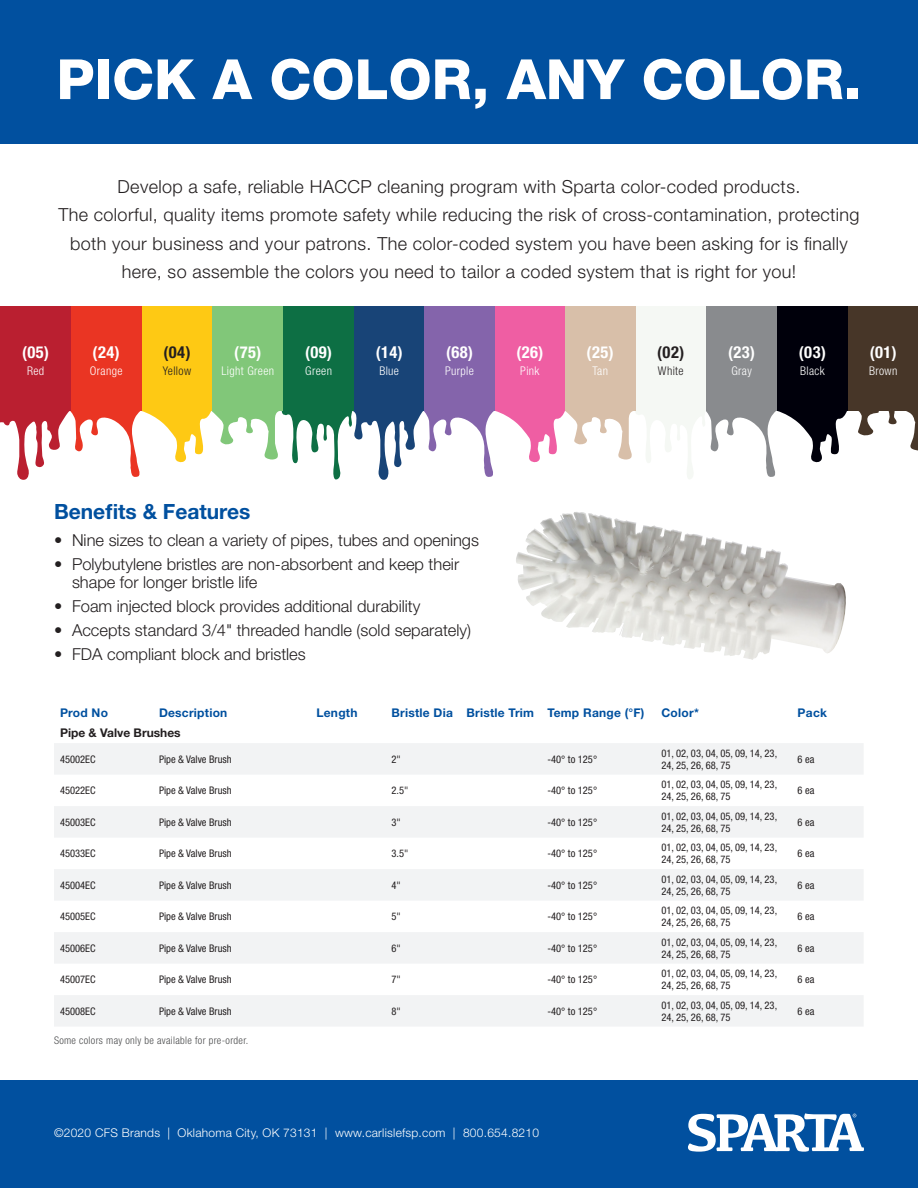
<style>
.page{position:relative;width:918px;height:1188px;background:#fff}
.page>*{position:absolute;margin:0;border:0;box-sizing:border-box;transform-origin:0 0}
.t1{font:800 55.5px "Helvetica Neue LT Std";color:#fff}
.Benefits_Heading{font:700 21px "Helvetica Neue LT Std";color:#01509f}
.t2{font:300 18px/28.5px "Helvetica Neue LT Std";letter-spacing:.02em;color:#231f20;text-align:center}
.t3{font:300 16.5px/18px "Helvetica Neue LT Std";color:#231f20}
.t4{font:700 condensed 16.5px "Helvetica Neue LT Std";letter-spacing:.03em;color:#fff}
.t5{font:700 condensed 16.5px "Helvetica Neue LT Std";color:#231f20}
.t6{font:300 12px "Helvetica Neue LT Std";letter-spacing:.02em;color:#fff}
.Chart_Head{font:700 12px "Helvetica Neue LT Std";letter-spacing:.02em;color:#01509f}
.t7{font:300 condensed 12px "Helvetica Neue LT Std";letter-spacing:.03em;color:#fff}
.Chart_Subhead{font:700 12px "Helvetica Neue LT Std";color:#231f20}
.t8{font:300 condensed 12px "Helvetica Neue LT Std";letter-spacing:.03em;color:#231f20}
.Chart_Text{font:condensed 10.5px/12px "Helvetica Neue LT Std";color:#231f20}
.t9{font:300 condensed 10.5px "Helvetica Neue LT Std";letter-spacing:.03em;color:#4b4c4d}
</style>
<div class="page">
<div style="left:0;top:1080px;width:918px;height:108px;background:#01509f"></div>
<div style="left:0;top:0;width:918px;height:144px;background:#01509f"></div>
<svg style="left:688px;top:1113px;width:176px;height:39px"></svg>
<svg style="left:0;top:411px;width:918px;height:69px"></svg>
<div style="left:142px;top:306px;width:70px;height:105px;background:#fec914"></div>
<div style="left:0;top:306px;width:71px;height:105px;background:#ba1f30"></div>
<div style="left:636px;top:306px;width:70px;height:105px;background:#f5f8f4"></div>
<div style="left:71px;top:306px;width:71px;height:105px;background:#ea3523"></div>
<div style="left:353px;top:306px;width:71px;height:105px;background:#184477"></div>
<div style="left:847px;top:306px;width:71px;height:105px;background:#473628"></div>
<div style="left:283px;top:306px;width:70px;height:105px;background:#0d6f44"></div>
<div style="left:495px;top:306px;width:70px;height:105px;background:#ef5ea3"></div>
<div style="left:777px;top:306px;width:70px;height:105px;background:#00000b"></div>
<div style="left:424px;top:306px;width:71px;height:105px;background:#8464ab"></div>
<div style="left:212px;top:306px;width:71px;height:105px;background:#81c779"></div>
<div style="left:565px;top:306px;width:71px;height:105px;background:#d8bfa9"></div>
<div style="left:706px;top:306px;width:71px;height:105px;background:#898b8e"></div>
<svg style="left:54px;top:743px;width:809px;height:283px;fill:#f2f3f4"></svg>
<img style="left:516px;top:512px;width:224px;height:144px">
<h1 class="t1" style="left:57px;top:46px;width:806px">PICK A COLOR, ANY COLOR.</h1>
<p class="t2" style="left:58px;top:172px;width:803px">Develop a safe, reliable HACCP cleaning program with Sparta color-coded products.<br>The colorful, quality items promote safety while reducing the risk of cross-contamination, protecting both your business and your patrons. The color-coded system you have been asking for is finally here, so assemble the colors you need to tailor a coded system that is right for you!</p>
<h3 class="t4" style="left:22px;top:343px;width:29px">(05)</h3>
<p class="t7" style="left:27px;top:364px;width:19px">Red</p>
<h3 class="t4" style="left:93px;top:343px;width:29px">(24)</h3>
<p class="t7" style="left:90px;top:364px;width:34px">Orange</p>
<h3 class="t5" style="left:163px;top:343px;width:29px">(04)</h3>
<p class="t8" style="left:163px;top:364px;width:30px">Yellow</p>
<h3 class="t4" style="left:234px;top:343px;width:29px">(75)</h3>
<p class="t7" style="left:222px;top:364px;width:54px">Light Green</p>
<h3 class="t4" style="left:305px;top:343px;width:29px">(09)</h3>
<p class="t7" style="left:305px;top:364px;width:28px">Green</p>
<h3 class="t4" style="left:376px;top:343px;width:29px">(14)</h3>
<p class="t7" style="left:379px;top:364px;width:21px">Blue</p>
<h3 class="t4" style="left:446px;top:343px;width:29px">(68)</h3>
<p class="t7" style="left:445px;top:364px;width:30px">Purple</p>
<h3 class="t4" style="left:516px;top:343px;width:29px">(26)</h3>
<p class="t7" style="left:520px;top:364px;width:21px">Pink</p>
<h3 class="t4" style="left:587px;top:343px;width:29px">(25)</h3>
<p class="t7" style="left:592px;top:364px;width:17px">Tan</p>
<h3 class="t5" style="left:657px;top:343px;width:29px">(02)</h3>
<p class="t8" style="left:658px;top:364px;width:27px">White</p>
<h3 class="t4" style="left:728px;top:343px;width:29px">(23)</h3>
<p class="t7" style="left:731px;top:364px;width:22px">Gray</p>
<h3 class="t4" style="left:799px;top:343px;width:29px">(03)</h3>
<p class="t7" style="left:800px;top:364px;width:26px">Black</p>
<h3 class="t4" style="left:870px;top:343px;width:29px">(01)</h3>
<p class="t7" style="left:869px;top:364px;width:30px">Brown</p>
<p class="Benefits_Heading" style="left:54px;top:499px;width:198px">Benefits &amp; Features</p>
<p class="t3" style="left:54px;top:531px;width:427px">• Nine sizes to clean a variety of pipes, tubes and openings</p>
<p class="t3" style="left:72px;top:555px;width:389px;text-indent:-18px">• Polybutylene bristles are non-absorbent and keep their shape for longer bristle life</p>
<p class="t3" style="left:54px;top:597px;width:368px">• Foam injected block provides additional durability</p>
<p class="t3" style="left:54px;top:621px;width:419px">• Accepts standard 3/4" threaded handle (sold separately)</p>
<p class="t3" style="left:54px;top:645px;width:253px">• FDA compliant block and bristles</p>
<p class="Chart_Head" style="left:60px;top:705px;width:50px">Prod No</p>
<p class="Chart_Head" style="left:159px;top:705px;width:70px">Description</p>
<p class="Chart_Head" style="left:316px;top:705px;width:42px">Length</p>
<p class="Chart_Head" style="left:392px;top:705px;width:63px">Bristle Dia</p>
<p class="Chart_Head" style="left:466px;top:705px;width:69px">Bristle Trim</p>
<p class="Chart_Head" style="left:548px;top:705px;width:99px">Temp Range (°F)</p>
<p class="Chart_Head" style="left:662px;top:705px;width:39px">Color*</p>
<p class="Chart_Head" style="left:798px;top:705px;width:31px">Pack</p>
<p class="Chart_Subhead" style="left:60px;top:725px;width:122px">Pipe &amp; Valve Brushes</p>
<p class="Chart_Text" style="left:60px;top:753px;width:37px">45002EC</p>
<p class="Chart_Text" style="left:159px;top:753px;width:74px">Pipe &amp; Valve Brush</p>
<p class="Chart_Text" style="left:392px;top:753px;width:11px">2"</p>
<p class="Chart_Text" style="left:548px;top:753px;width:51px">-40° to 125°</p>
<p class="Chart_Text" style="left:662px;top:747px;width:117px">01, 02, 03, 04, 05, 09, 14, 23,<br>24, 25, 26, 68, 75</p>
<p class="Chart_Text" style="left:798px;top:753px;width:18px">6 ea</p>
<p class="Chart_Text" style="left:60px;top:784px;width:37px">45022EC</p>
<p class="Chart_Text" style="left:159px;top:784px;width:74px">Pipe &amp; Valve Brush</p>
<p class="Chart_Text" style="left:392px;top:784px;width:18px">2.5"</p>
<p class="Chart_Text" style="left:548px;top:784px;width:51px">-40° to 125°</p>
<p class="Chart_Text" style="left:662px;top:778px;width:117px">01, 02, 03, 04, 05, 09, 14, 23,<br>24, 25, 26, 68, 75</p>
<p class="Chart_Text" style="left:798px;top:784px;width:18px">6 ea</p>
<p class="Chart_Text" style="left:60px;top:816px;width:37px">45003EC</p>
<p class="Chart_Text" style="left:159px;top:816px;width:74px">Pipe &amp; Valve Brush</p>
<p class="Chart_Text" style="left:392px;top:816px;width:11px">3"</p>
<p class="Chart_Text" style="left:548px;top:816px;width:51px">-40° to 125°</p>
<p class="Chart_Text" style="left:662px;top:810px;width:117px">01, 02, 03, 04, 05, 09, 14, 23,<br>24, 25, 26, 68, 75</p>
<p class="Chart_Text" style="left:798px;top:816px;width:18px">6 ea</p>
<p class="Chart_Text" style="left:60px;top:847px;width:37px">45033EC</p>
<p class="Chart_Text" style="left:159px;top:847px;width:74px">Pipe &amp; Valve Brush</p>
<p class="Chart_Text" style="left:392px;top:847px;width:18px">3.5"</p>
<p class="Chart_Text" style="left:548px;top:847px;width:51px">-40° to 125°</p>
<p class="Chart_Text" style="left:662px;top:841px;width:117px">01, 02, 03, 04, 05, 09, 14, 23,<br>24, 25, 26, 68, 75</p>
<p class="Chart_Text" style="left:798px;top:847px;width:18px">6 ea</p>
<p class="Chart_Text" style="left:60px;top:879px;width:37px">45004EC</p>
<p class="Chart_Text" style="left:159px;top:879px;width:74px">Pipe &amp; Valve Brush</p>
<p class="Chart_Text" style="left:392px;top:879px;width:11px">4"</p>
<p class="Chart_Text" style="left:548px;top:879px;width:51px">-40° to 125°</p>
<p class="Chart_Text" style="left:662px;top:873px;width:117px">01, 02, 03, 04, 05, 09, 14, 23,<br>24, 25, 26, 68, 75</p>
<p class="Chart_Text" style="left:798px;top:879px;width:18px">6 ea</p>
<p class="Chart_Text" style="left:60px;top:910px;width:37px">45005EC</p>
<p class="Chart_Text" style="left:159px;top:910px;width:74px">Pipe &amp; Valve Brush</p>
<p class="Chart_Text" style="left:392px;top:910px;width:11px">5"</p>
<p class="Chart_Text" style="left:548px;top:910px;width:51px">-40° to 125°</p>
<p class="Chart_Text" style="left:662px;top:904px;width:117px">01, 02, 03, 04, 05, 09, 14, 23,<br>24, 25, 26, 68, 75</p>
<p class="Chart_Text" style="left:798px;top:910px;width:18px">6 ea</p>
<p class="Chart_Text" style="left:60px;top:942px;width:37px">45006EC</p>
<p class="Chart_Text" style="left:159px;top:942px;width:74px">Pipe &amp; Valve Brush</p>
<p class="Chart_Text" style="left:392px;top:942px;width:11px">6"</p>
<p class="Chart_Text" style="left:548px;top:942px;width:51px">-40° to 125°</p>
<p class="Chart_Text" style="left:662px;top:936px;width:117px">01, 02, 03, 04, 05, 09, 14, 23,<br>24, 25, 26, 68, 75</p>
<p class="Chart_Text" style="left:798px;top:942px;width:18px">6 ea</p>
<p class="Chart_Text" style="left:60px;top:973px;width:37px">45007EC</p>
<p class="Chart_Text" style="left:159px;top:973px;width:74px">Pipe &amp; Valve Brush</p>
<p class="Chart_Text" style="left:392px;top:973px;width:11px">7"</p>
<p class="Chart_Text" style="left:548px;top:973px;width:51px">-40° to 125°</p>
<p class="Chart_Text" style="left:662px;top:967px;width:117px">01, 02, 03, 04, 05, 09, 14, 23,<br>24, 25, 26, 68, 75</p>
<p class="Chart_Text" style="left:798px;top:973px;width:18px">6 ea</p>
<p class="Chart_Text" style="left:60px;top:1005px;width:37px">45008EC</p>
<p class="Chart_Text" style="left:159px;top:1005px;width:74px">Pipe &amp; Valve Brush</p>
<p class="Chart_Text" style="left:392px;top:1005px;width:11px">8"</p>
<p class="Chart_Text" style="left:548px;top:1005px;width:51px">-40° to 125°</p>
<p class="Chart_Text" style="left:662px;top:999px;width:117px">01, 02, 03, 04, 05, 09, 14, 23,<br>24, 25, 26, 68, 75</p>
<p class="Chart_Text" style="left:798px;top:1005px;width:18px">6 ea</p>
<p class="t9" style="left:54px;top:1034px;width:196px">Some colors may only be available for pre-order.</p>
<p class="t6" style="left:54px;top:1125px;width:487px">©2020 CFS Brands | Oklahoma City, OK 73131 | www.carlislefsp.com | 800.654.8210</p>
</div>
